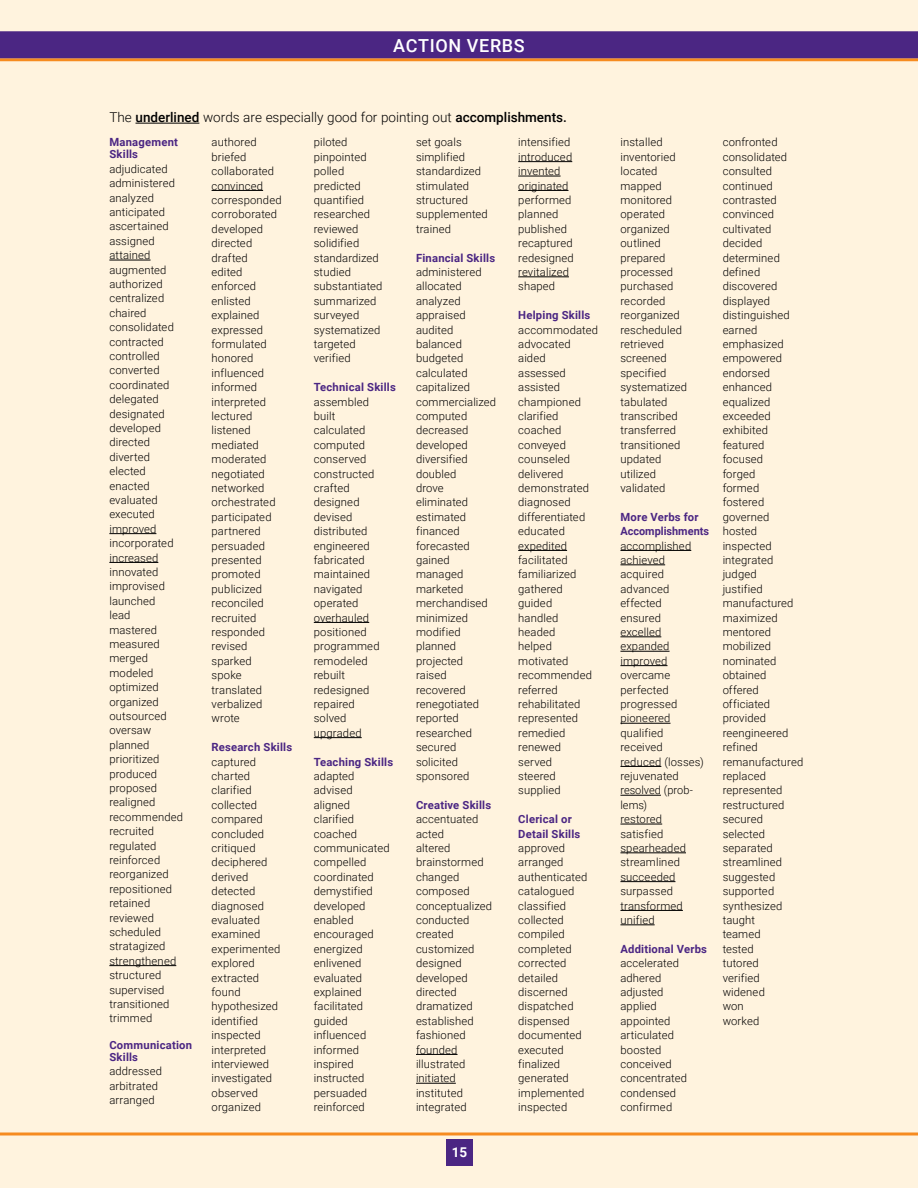
<style>
.page{position:relative;width:918px;height:1188px;background:#fff3de}
.page>*{position:absolute;margin:0;border:0;box-sizing:border-box;transform-origin:0 0}
.t1{font:500 18px "Roboto";letter-spacing:.035em;color:#fff}
.t2{font:300 13.5px "Roboto";color:#000}
.t3{font:700 13.5px "Roboto";color:#fff}
.t4{font:300 11.25px/14.4px "Roboto";letter-spacing:.015em;color:#000}
.t5{font:700 11.25px/12px "Roboto";letter-spacing:.02em;color:#4b2683}
.t6{font:700 11.25px/14.4px "Roboto";color:#4b2683}
.s1{font-weight:500}
</style>
<div class="page">
<hr style="left:0;top:58px;width:918px;height:3px;background:#f68b1f">
<div style="left:0;top:31px;width:918px;height:27px;background:#4b2683"></div>
<div style="left:446px;top:1139px;width:27px;height:27px;background:#4b2683"></div>
<svg style="left:0;top:1132px;width:918px;height:4px;background:#f8a44e"></svg>
<hr style="left:109px;top:260px;width:42px;height:1px;background:#000">
<hr style="left:109px;top:533px;width:47px;height:1px;background:#000">
<hr style="left:109px;top:562px;width:49px;height:1px;background:#000">
<hr style="left:109px;top:965px;width:67px;height:1px;background:#000">
<hr style="left:212px;top:190px;width:51px;height:1px;background:#000">
<hr style="left:314px;top:622px;width:55px;height:1px;background:#000">
<hr style="left:314px;top:737px;width:48px;height:1px;background:#000">
<hr style="left:416px;top:1054px;width:42px;height:1px;background:#000">
<hr style="left:416px;top:1083px;width:40px;height:1px;background:#000">
<hr style="left:518px;top:161px;width:54px;height:1px;background:#000">
<hr style="left:518px;top:176px;width:43px;height:1px;background:#000">
<hr style="left:518px;top:190px;width:50px;height:1px;background:#000">
<hr style="left:518px;top:277px;width:51px;height:1px;background:#000">
<hr style="left:518px;top:550px;width:49px;height:1px;background:#000">
<hr style="left:620px;top:550px;width:71px;height:1px;background:#000">
<hr style="left:620px;top:565px;width:45px;height:1px;background:#000">
<hr style="left:620px;top:637px;width:41px;height:1px;background:#000">
<hr style="left:620px;top:651px;width:50px;height:1px;background:#000">
<hr style="left:620px;top:665px;width:47px;height:1px;background:#000">
<hr style="left:620px;top:723px;width:50px;height:1px;background:#000">
<hr style="left:620px;top:766px;width:41px;height:1px;background:#000">
<hr style="left:620px;top:795px;width:41px;height:1px;background:#000">
<hr style="left:620px;top:824px;width:42px;height:1px;background:#000">
<hr style="left:620px;top:853px;width:66px;height:1px;background:#000">
<hr style="left:620px;top:881px;width:55px;height:1px;background:#000">
<hr style="left:620px;top:910px;width:63px;height:1px;background:#000">
<hr style="left:620px;top:925px;width:35px;height:1px;background:#000">
<hr style="left:136px;top:123px;width:63px;height:1px;background:#000">
<h1 class="t1" style="left:393px;top:32px;width:133px">ACTION VERBS</h1>
<p class="t2" style="left:109px;top:108px;width:459px">The <span class="s1">underlined</span> words are especially good for pointing out <span class="s1">accomplishments.</span></p>
<p class="t5" style="left:109px;top:136px;width:70px">Management<br>Skills</p>
<p class="t4" style="left:109px;top:161px;width:75px">adjudicated administered analyzed anticipated ascertained assigned attained augmented authorized centralized chaired consolidated contracted controlled converted coordinated delegated designated developed directed diverted elected enacted evaluated executed improved incorporated increased innovated improvised launched<br>lead<br>mastered measured merged modeled optimized organized outsourced oversaw planned prioritized produced proposed realigned recommended recruited regulated reinforced reorganized repositioned retained reviewed scheduled stratagized strengthened structured supervised transitioned trimmed</p>
<p class="t5" style="left:109px;top:1038px;width:84px">Communication<br>Skills</p>
<p class="t4" style="left:109px;top:1064px;width:54px">addressed arbitrated arranged</p>
<p class="t4" style="left:212px;top:135px;width:72px">authored briefed collaborated convinced corresponded corroborated developed directed drafted<br>edited enforced enlisted explained expressed formulated honored influenced informed interpreted lectured listened mediated moderated negotiated networked orchestrated participated partnered persuaded presented promoted publicized reconciled recruited responded revised sparked spoke translated verbalized wrote</p>
<p class="t5" style="left:212px;top:741px;width:82px">Research Skills</p>
<p class="t4" style="left:212px;top:754px;width:70px">captured charted clarified collected compared concluded critiqued deciphered derived detected diagnosed evaluated examined experimented explored extracted found hypothesized identified inspected interpreted interviewed investigated observed organized</p>
<p class="t4" style="left:314px;top:135px;width:70px">piloted pinpointed polled predicted quantified researched reviewed solidified standardized studied substantiated summarized surveyed systematized targeted verified</p>
<p class="t5" style="left:314px;top:381px;width:84px">Technical Skills</p>
<p class="t4" style="left:314px;top:394px;width:67px">assembled built calculated computed conserved constructed crafted designed devised distributed engineered fabricated maintained navigated operated overhauled positioned programmed remodeled rebuilt redesigned repaired solved upgraded</p>
<p class="t5" style="left:314px;top:755px;width:81px">Teaching Skills</p>
<p class="t4" style="left:314px;top:768px;width:77px">adapted advised aligned clarified coached communicated compelled coordinated demystified developed enabled encouraged energized enlivened evaluated explained facilitated guided influenced informed inspired instructed persuaded reinforced</p>
<p class="t4" style="left:416px;top:135px;width:73px">set goals simplified standardized stimulated structured supplemented trained</p>
<p class="t5" style="left:416px;top:251px;width:81px">Financial Skills</p>
<p class="t4" style="left:416px;top:264px;width:82px">administered allocated analyzed appraised audited balanced budgeted calculated capitalized commercialized computed decreased developed diversified doubled<br>drove eliminated estimated financed forecasted gained managed marketed merchandised minimized modified planned projected raised recovered renegotiated reported researched secured solicited sponsored</p>
<p class="t5" style="left:416px;top:798px;width:77px">Creative Skills</p>
<p class="t4" style="left:416px;top:812px;width:78px">accentuated acted<br>altered brainstormed changed composed conceptualized conducted created customized designed developed directed dramatized established fashioned founded illustrated initiated instituted integrated</p>
<p class="t3" style="left:452px;top:1143px;width:17px">11 5</p>
<p class="t4" style="left:518px;top:135px;width:57px">intensified introduced invented originated performed planned published recaptured redesigned revitalized shaped</p>
<p class="t5" style="left:518px;top:309px;width:74px">Helping Skills</p>
<p class="t4" style="left:518px;top:322px;width:81px">accommodated advocated aided<br>assessed assisted championed clarified coached conveyed counseled delivered demonstrated diagnosed differentiated educated expedited facilitated familiarized gathered guided<br>handled headed<br>helped motivated recommended referred rehabilitated represented remedied renewed<br>served<br>steered supplied</p>
<p class="t5" style="left:518px;top:812px;width:64px;line-height:14.4px">Clerical or<br>Detail Skills</p>
<p class="t4" style="left:518px;top:840px;width:71px">approved arranged authenticated catalogued classified collected compiled completed corrected detailed discerned dispatched dispensed documented executed finalized generated implemented inspected</p>
<p class="t4" style="left:620px;top:135px;width:68px">installed inventoried located mapped monitored operated organized outlined prepared processed purchased recorded reorganized rescheduled retrieved screened specified systematized tabulated transcribed transferred transitioned updated utilized validated</p>
<p class="t6" style="left:620px;top:509px;width:90px">More Verbs for<br>Accomplishments</p>
<p class="t4" style="left:620px;top:538px;width:85px">accomplished achieved acquired advanced effected ensured excelled expanded improved overcame perfected progressed pioneered qualified received reduced (losses) rejuvenated resolved (prob&shy;lems)<br>restored satisfied spearheaded streamlined succeeded surpassed transformed unified</p>
<p class="t5" style="left:620px;top:942px;width:88px">Additional Verbs</p>
<p class="t4" style="left:620px;top:956px;width:68px">accelerated adhered adjusted applied appointed articulated boosted conceived concentrated condensed confirmed</p>
<p class="t4" style="left:723px;top:135px;width:82px">confronted consolidated consulted continued contrasted convinced cultivated decided determined defined discovered displayed distinguished earned emphasized empowered endorsed enhanced equalized exceeded exhibited featured focused<br>forged<br>formed fostered governed hosted inspected integrated judged<br>justified manufactured maximized mentored mobilized nominated obtained offered officiated provided reengineered refined remanufactured replaced represented restructured secured selected separated streamlined suggested supported synthesized taught<br>teamed<br>tested<br>tutored<br>verified widened<br>won<br>worked</p>
</div>
